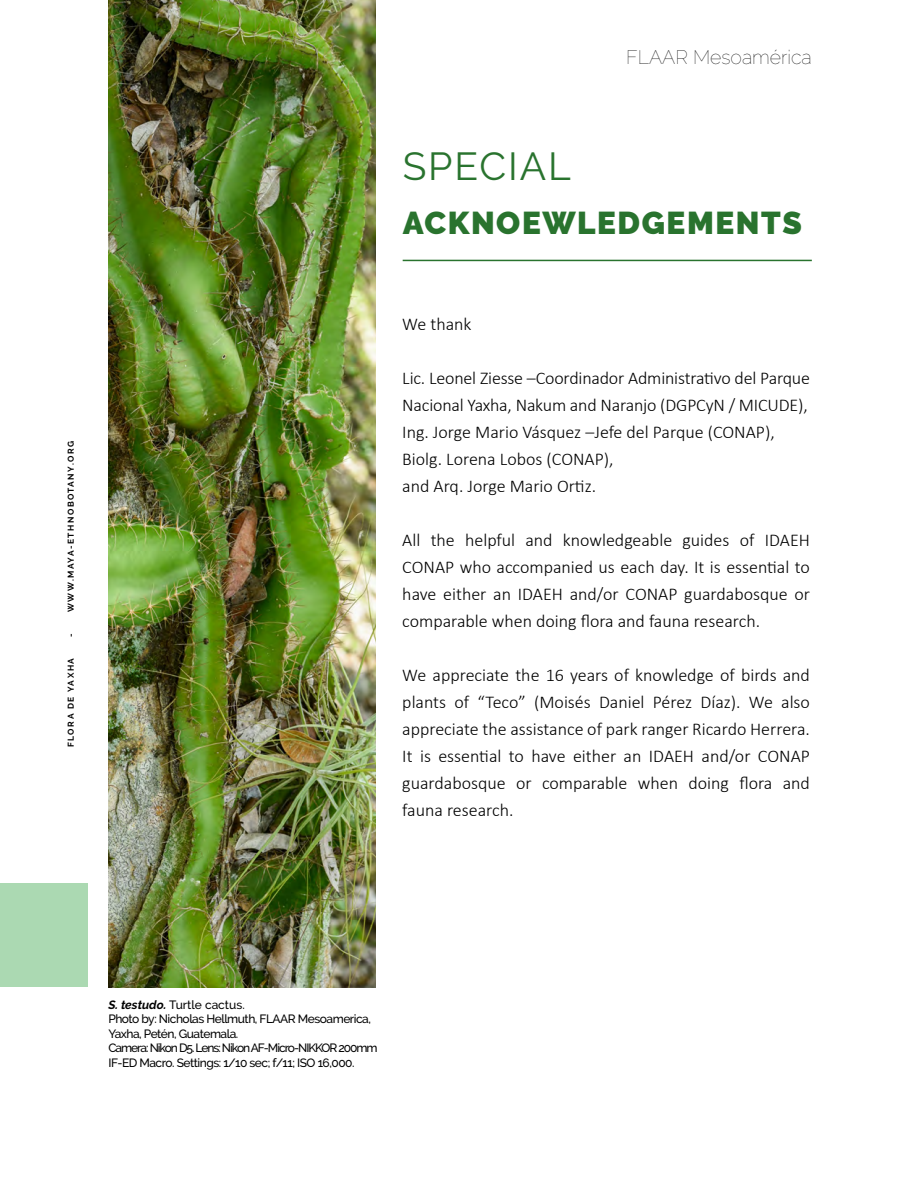
<style>
.page{position:relative;width:918px;height:1188px;background:#fff}
.page>*{position:absolute;margin:0;border:0;box-sizing:border-box;transform-origin:0 0}
.t1{font:39px "Raleway";letter-spacing:.05em;color:#29732e}
.t2{font:900 31.5px "Raleway";letter-spacing:.05em;color:#29732e}
.t3{font:100 19.5px "Raleway";color:#000}
.t4{font:300 18px/27px "Calibri";color:#000;text-align:justify}
.t5{font:500 12px/14.4px "Raleway";letter-spacing:-.04em;color:#000}
.t6{font:700 8.4px "Raleway";letter-spacing:.17em;color:#000}
.s1{font-weight:700;font-style:italic}
</style>
<div class="page">
<img style="left:108px;top:0;width:268px;height:987px">
<div style="left:0;top:883px;width:88px;height:104px;background:#abd9b2"></div>
<hr style="left:403px;top:260px;width:409px;height:1px;background:#29732e">
<p class="t6" style="left:66px;top:612px;width:173px;rotate:-90deg">WWW.MAYA-ETHNOBOTANY.ORG</p>
<p class="t6" style="left:66px;top:637px;width:5px;rotate:-90deg">-</p>
<p class="t6" style="left:66px;top:747px;width:91px;rotate:-90deg">FLORA DE YAXHA</p>
<p class="t3" style="left:626px;top:45px;width:187px">FLAAR Mesoamérica</p>
<h1 class="t1" style="left:403px;top:144px;width:170px">SPECIAL</h1>
<h2 class="t2" style="left:403px;top:205px;width:401px">ACKNOEWLEDGEMENTS</h2>
<p class="t4" style="left:402px;top:310px;width:71px">We thank</p>
<p class="t4" style="left:402px;top:364px;width:409px;text-align:left">Lic. Leonel Ziesse –Coordinador Administrativo del Parque Nacional Yaxha, Nakum and Naranjo (DGPCyN / MICUDE), Ing. Jorge Mario Vásquez –Jefe del Parque (CONAP), Biolg. Lorena Lobos (CONAP),<br>and Arq. Jorge Mario Ortiz.</p>
<p class="t4" style="left:402px;top:526px;width:409px">All the helpful and knowledgeable guides of IDAEH CONAP who accompanied us each day. It is essential to have either an IDAEH and/or CONAP guardabosque or comparable when doing flora and fauna research.</p>
<p class="t4" style="left:402px;top:661px;width:409px">We appreciate the 16 years of knowledge of birds and plants of “Teco” (Moisés Daniel Pérez Díaz). We also appreciate the assistance of park ranger Ricardo Herrera.<br>It is essential to have either an IDAEH and/or CONAP guardabosque or comparable when doing flora and fauna research.</p>
<p class="t5" style="left:108px;top:998px;width:271px"><span class="s1">S. testudo.</span> Turtle cactus.<br>Photo by: Nicholas Hellmuth, FLAAR Mesoamerica, Yaxha, Petén, Guatemala.<br>Camera: Nikon D5. Lens: Nikon AF-Micro-NIKKOR 200mm IF-ED Macro. Settings: 1/10 sec; f/11; ISO 16,000.</p>
</div>
